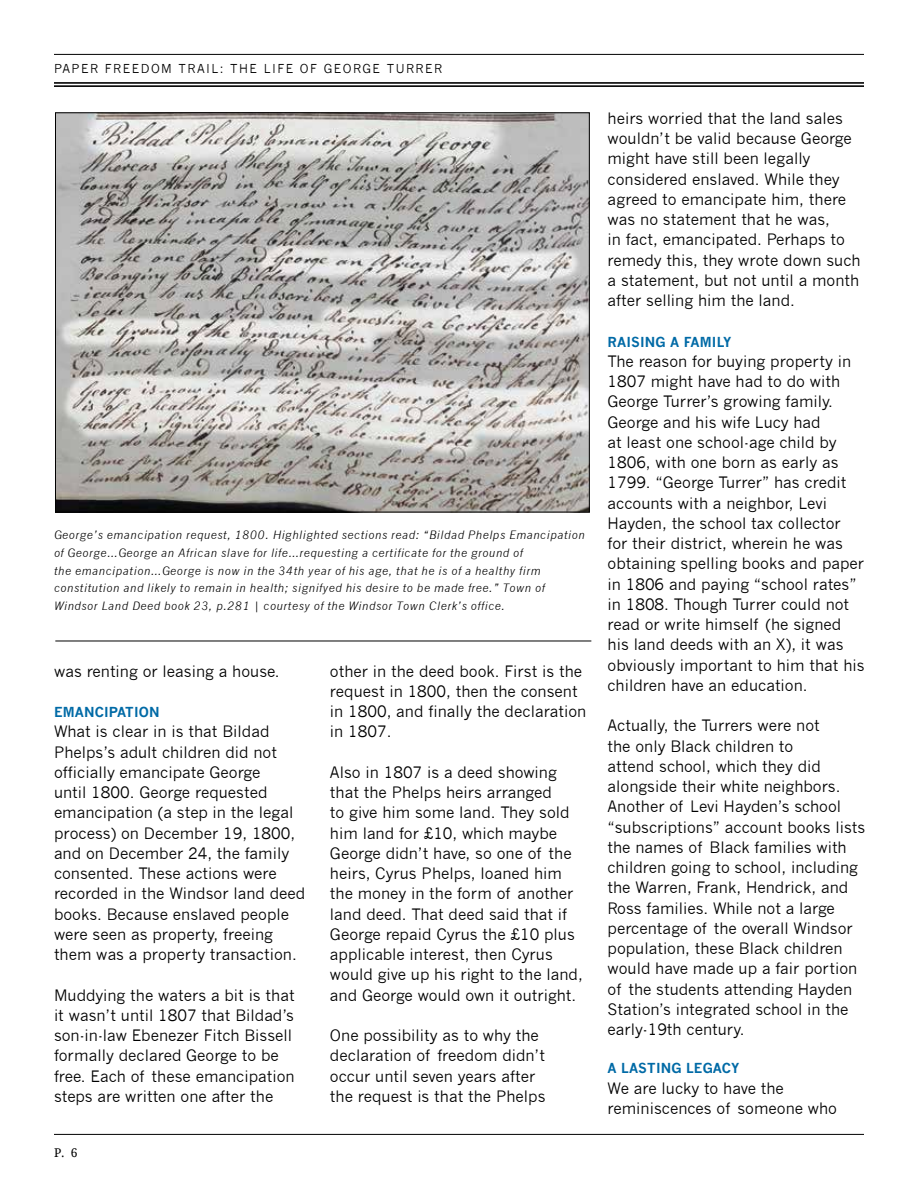
<style>
.page{position:relative;width:918px;height:1188px;background:#fff}
.page>*{position:absolute;margin:0;border:0;box-sizing:border-box;transform-origin:0 0}
.t1{font:15.3px/20.2px "News Gothic";color:#000}
.t2{font:700 13.5px "News Gothic";letter-spacing:.01em;color:#006aa6}
.t3{font:12px "News Gothic";letter-spacing:.12em;color:#000}
.t4{font:12px "Droid Serif";color:#000}
.t5{font:italic 11.25px/17.7px "News Gothic";letter-spacing:.05em;color:#000}
</style>
<div class="page">
<hr style="left:54px;top:1134px;width:810px;height:1px;background:#000">
<hr style="left:54px;top:85px;width:810px;height:2px;background:#000">
<hr style="left:54px;top:82px;width:810px;height:2px;background:#000">
<hr style="left:54px;top:54px;width:810px;height:1px;background:#000">
<hr style="left:55px;top:641px;width:536px;height:1px;background:#000">
<img style="left:57px;top:115px;width:531px;height:395px">
<p class="t3" style="left:54px;top:62px;width:390px">PAPER FREEDOM TRAIL: THE LIFE OF GEORGE TURRER</p>
<p class="t5" style="left:54px;top:526px;width:532px">George’s emancipation request, 1800. Highlighted sections read: “Bildad Phelps Emancipation of George…George an African slave for life…requesting a certificate for the ground of<br>the emancipation…George is now in the 34th year of his age, that he is of a healthy firm constitution and likely to remain in health; signifyed his desire to be made free.” Town of Windsor Land Deed book 23, p.281 | courtesy of the Windsor Town Clerk’s office.</p>
<p class="t1" style="left:54px;top:661px;width:227px">was renting or leasing a house.</p>
<p class="t2" style="left:54px;top:704px;width:107px">EMANCIPATION</p>
<p class="t1" style="left:54px;top:722px;width:253px">What is clear in is that Bildad<br>Phelps’s adult children did not officially emancipate George<br>until 1800. George requested emancipation (a step in the legal process) on December 19, 1800, and on December 24, the family consented. These actions were recorded in the Windsor land deed books. Because enslaved people were seen as property, freeing them was a property transaction.</p>
<p class="t1" style="left:54px;top:985px;width:242px">Muddying the waters a bit is that it wasn’t until 1807 that Bildad’s son-in-law Ebenezer Fitch Bissell formally declared George to be free. Each of these emancipation steps are written one after the</p>
<p class="t4" style="left:54px;top:1146px;width:25px">P. 6</p>
<p class="t1" style="left:330px;top:661px;width:258px">other in the deed book. First is the request in 1800, then the consent in 1800, and finally the declaration in 1807.</p>
<p class="t1" style="left:330px;top:762px;width:254px">Also in 1807 is a deed showing that the Phelps heirs arranged<br>to give him some land. They sold him land for £10, which maybe<br>George didn’t have, so one of the heirs, Cyrus Phelps, loaned him the money in the form of another land deed. That deed said that if<br>George repaid Cyrus the £10 plus applicable interest, then Cyrus would give up his right to the land, and George would own it outright.</p>
<p class="t1" style="left:330px;top:1025px;width:217px">One possibility as to why the declaration of freedom didn’t occur until seven years after the request is that the Phelps</p>
<p class="t1" style="left:608px;top:108px;width:255px">heirs worried that the land sales wouldn’t be valid because George might have still been legally considered enslaved. While they agreed to emancipate him, there was no statement that he was,<br>in fact, emancipated. Perhaps to remedy this, they wrote down such a statement, but not until a month after selling him the land.</p>
<p class="t2" style="left:608px;top:334px;width:126px">RAISING A FAMILY</p>
<p class="t1" style="left:608px;top:351px;width:259px">The reason for buying property in<br>1807 might have had to do with<br>George Turrer’s growing family.<br>George and his wife Lucy had<br>at least one school-age child by<br>1806, with one born as early as<br>1799. “George Turrer” has credit accounts with a neighbor, Levi<br>Hayden, the school tax collector<br>for their district, wherein he was obtaining spelling books and paper in 1806 and paying “school rates” in 1808. Though Turrer could not read or write himself (he signed his land deeds with an X), it was obviously important to him that his children have an education.</p>
<p class="t1" style="left:608px;top:716px;width:259px">Actually, the Turrers were not<br>the only Black children to<br>attend school, which they did alongside their white neighbors.<br>Another of Levi Hayden’s school “subscriptions” account books lists the names of Black families with children going to school, including the Warren, Frank, Hendrick, and<br>Ross families. While not a large percentage of the overall Windsor population, these Black children would have made up a fair portion of the students attending Hayden<br>Station’s integrated school in the early-19th century.</p>
<p class="t2" style="left:608px;top:1060px;width:134px">A LASTING LEGACY</p>
<p class="t1" style="left:608px;top:1078px;width:231px">We are lucky to have the reminiscences of someone who</p>
</div>
